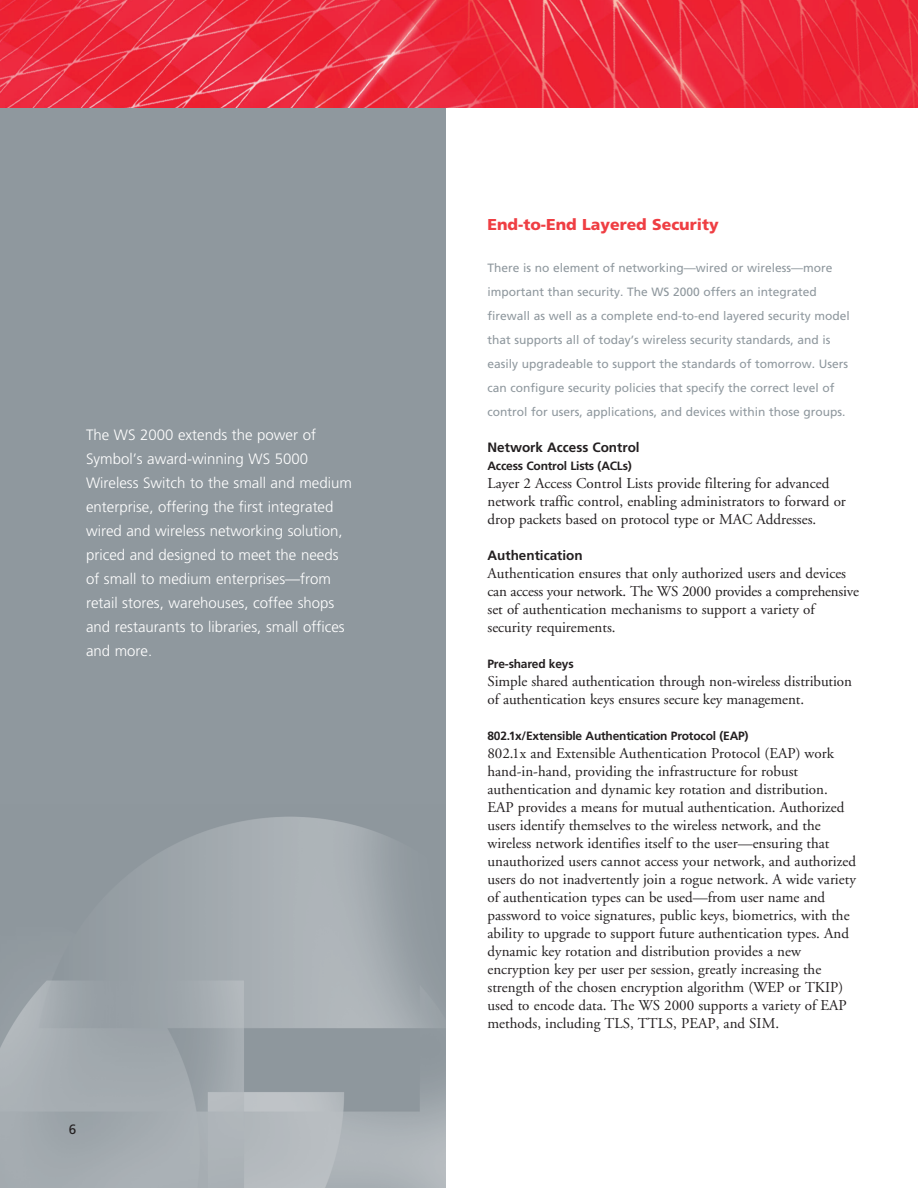
<style>
.page{position:relative;width:918px;height:1188px;background:#fff}
.page>*{position:absolute;margin:0;border:0;box-sizing:border-box;transform-origin:0 0}
.t1{font:900 15.75px "Frutiger";color:#ef3e43}
.t2{font:15px/18px "Adobe Garamond";color:#231f20}
.t3{font:300 15px/24px "Frutiger";color:#fff}
.t4{font:700 13.5px "Frutiger";color:#231f20}
.t5{font:13.5px "Frutiger";color:#231f20}
.t6{font:12px/24px "Frutiger";color:#8f989e}
.t7{font:700 12px "Frutiger";letter-spacing:-.015em;color:#231f20}
</style>
<div class="page">
<div style="left:0;top:103px;width:446px;height:1085px;background:#8f989e"></div>
<img style="left:0;top:817px;width:446px;height:371px">
<img style="left:0;top:0;width:918px;height:108px">
<p class="t3" style="left:86px;top:423px;width:267px">The WS 2000 extends the power of Symbol’s award-winning WS 5000<br>Wireless Switch to the small and medium enterprise, offering the first integrated wired and wireless networking solution, priced and designed to meet the needs of small to medium enterprises—from retail stores, warehouses, coffee shops and restaurants to libraries, small offices and more.</p>
<p class="t5" style="left:69px;top:1124px;width:9px">6</p>
<p class="t1" style="left:487px;top:218px;width:233px">End-to-End Layered Security</p>
<p class="t6" style="left:487px;top:257px;width:364px">There is no element of networking—wired or wireless—more important than security. The WS 2000 offers an integrated firewall as well as a complete end-to-end layered security model that supports all of today’s wireless security standards, and is easily upgradeable to support the standards of tomorrow. Users can configure security policies that specify the correct level of control for users, applications, and devices within those groups.</p>
<p class="t4" style="left:487px;top:442px;width:154px">Network Access Control</p>
<p class="t7" style="left:487px;top:461px;width:146px">Access Control Lists (ACLs)</p>
<p class="t2" style="left:487px;top:475px;width:360px">Layer 2 Access Control Lists provide filtering for advanced network traffic control, enabling administrators to forward or drop packets based on protocol type or MAC Addresses.</p>
<p class="t4" style="left:487px;top:550px;width:97px">Authentication</p>
<p class="t2" style="left:487px;top:565px;width:373px">Authentication ensures that only authorized users and devices can access your network. The WS 2000 provides a comprehensive set of authentication mechanisms to support a variety of security requirements.</p>
<p class="t7" style="left:487px;top:659px;width:88px">Pre-shared keys</p>
<p class="t2" style="left:487px;top:673px;width:366px">Simple shared authentication through non-wireless distribution of authentication keys ensures secure key management.</p>
<p class="t7" style="left:487px;top:731px;width:263px">802.1x/Extensible Authentication Protocol (EAP)</p>
<p class="t2" style="left:487px;top:745px;width:370px">802.1x and Extensible Authentication Protocol (EAP) work hand-in-hand, providing the infrastructure for robust authentication and dynamic key rotation and distribution.<br>EAP provides a means for mutual authentication. Authorized users identify themselves to the wireless network, and the wireless network identifies itself to the user—ensuring that unauthorized users cannot access your network, and authorized users do not inadvertently join a rogue network. A wide variety of authentication types can be used—from user name and password to voice signatures, public keys, biometrics, with the ability to upgrade to support future authentication types. And dynamic key rotation and distribution provides a new encryption key per user per session, greatly increasing the strength of the chosen encryption algorithm (WEP or TKIP) used to encode data. The WS 2000 supports a variety of EAP methods, including TLS, TTLS, PEAP, and SIM.</p>
</div>
